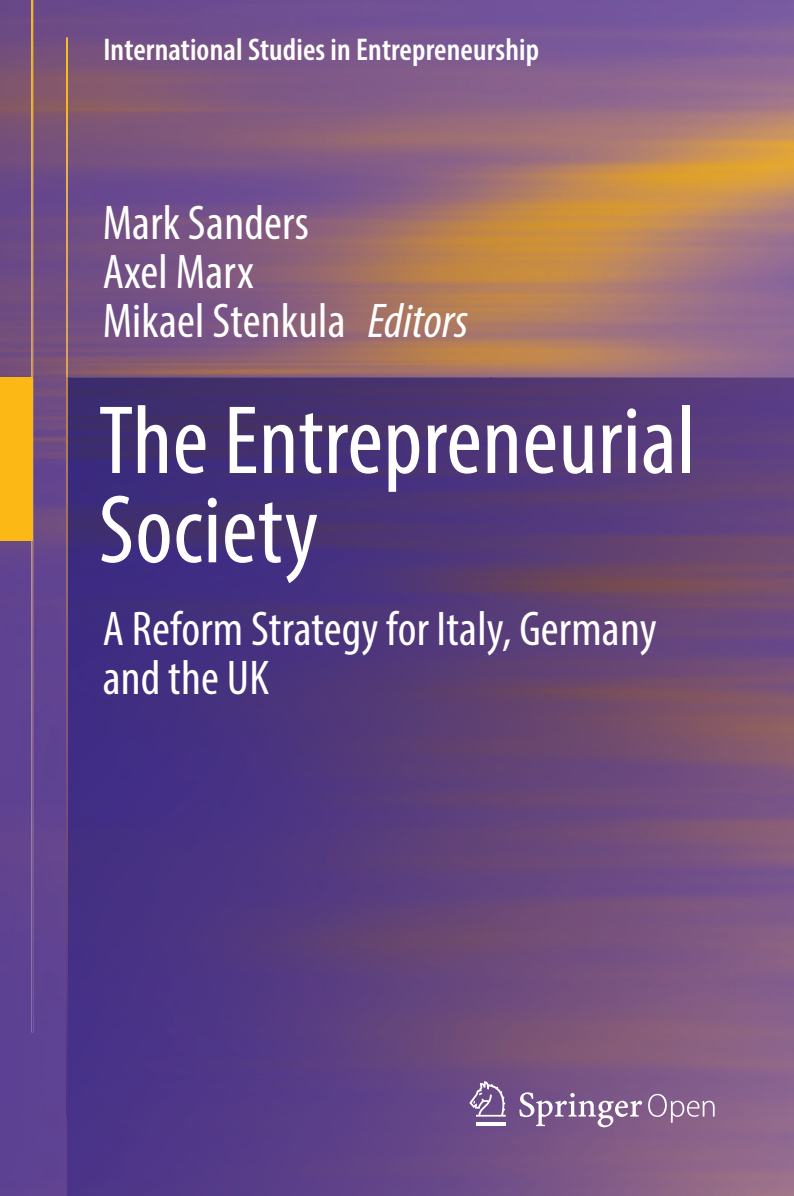
<style>
.page{position:relative;width:794px;height:1196px;background:#fff}
.page>*{position:absolute;margin:0;border:0;box-sizing:border-box;transform-origin:0 0}
.t1{font:condensed 98px/89.2px "Myriad Pro";letter-spacing:.005em;color:#fff}
.t2{font:condensed 49px/49px "Myriad Pro";letter-spacing:.005em;color:#fff}
.t3{font:600 condensed 31.5px "Myriad Pro";letter-spacing:.005em;color:#fff}
.s1{font-style:italic}
</style>
<div class="page">
<img style="left:0;top:0;width:794px;height:1195px">
<div style="left:0;top:377px;width:32px;height:164px;background:#fcb814"></div>
<img style="left:31px;top:0;width:2px;height:1032px">
<hr style="left:31px;top:377px;width:1px;height:164px;background:#fcb814">
<img style="left:66px;top:38px;width:2px;height:1078px">
<img style="left:67px;top:377px;width:1px;height:739px">
<svg style="left:469px;top:1081px;width:37px;height:35px"></svg>
<hr style="left:476px;top:1122px;width:30px;height:3px;background:#fff">
<svg style="left:519px;top:1092px;width:123px;height:35px"></svg>
<svg style="left:648px;top:1093px;width:66px;height:29px;background:#99789c"></svg>
<p class="t3" style="left:103px;top:38px;width:437px">International Studies in Entrepreneurship</p>
<p class="t2" style="left:103px;top:203px;width:367px">Mark Sanders<br>Axel Marx<br>Mikael Stenkula <span class="s1">Editors</span></p>
<h1 class="t1" style="left:99px;top:405px;width:599px">The Entrepreneurial<br>Society</h1>
<p class="t2" style="left:103px;top:608px;width:555px">A Reform Strategy for Italy, Germany and the UK</p>
</div>
